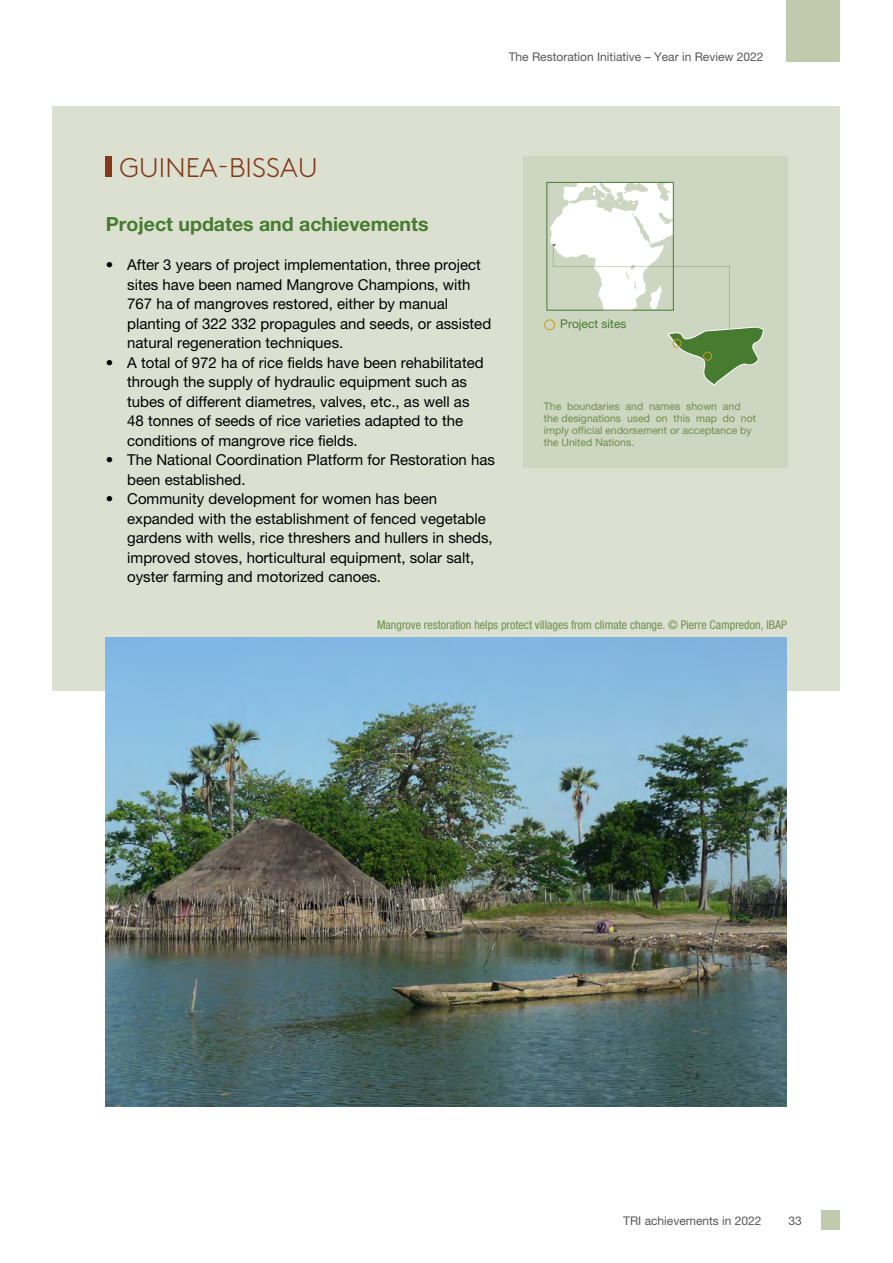
<style>
.page{position:relative;width:893px;height:1263px;background:#fff}
.page>*{position:absolute;margin:0;border:0;box-sizing:border-box;transform-origin:0 0}
.t1{font:300 27px "Brown";letter-spacing:.005em;color:#833818}
.t2{font:700 19.5px "Helvetica Neue LT Std";color:#467b30}
.t3{font:15px/19.5px "Helvetica Neue LT Std";color:#000}
.t4{font:condensed 12px "Helvetica Neue LT Std";color:#6e8f4d}
.t5{font:12px "Helvetica Neue LT Std";color:#575756}
.t6{font:12px "Helvetica Neue LT Std";color:#467b30}
.t7{font:10.5px/12px "Helvetica Neue LT Std";color:#6e8f4d}
.s1{font-family:"Helvetica Neue"}
</style>
<div class="page">
<div style="left:52px;top:106px;width:788px;height:584px;background:#dce0d0"></div>
<div style="left:523px;top:156px;width:265px;height:312px;background:#cdd6c0"></div>
<div style="left:106px;top:156px;width:6px;height:21px;background:#833818"></div>
<img style="left:106px;top:637px;width:681px;height:470px">
<svg style="left:550px;top:182px;width:214px;height:204px"></svg>
<div style="left:544px;top:319px;width:11px;height:11px;border:1px solid #d09a1d;border-radius:50%"></div>
<div style="left:821px;top:1211px;width:19px;height:19px;background:#c1caad"></div>
<div style="left:787px;top:0;width:53px;height:62px;background:#c1caad"></div>
<h1 class="t1" style="left:119px;top:147px;width:200px">GUINEA-BISSAU</h1>
<p class="t5" style="left:509px;top:50px;width:256px">The Restoration Initiative – Year in Review 2022</p>
<h2 class="t2" style="left:106px;top:212px;width:324px">Project updates and achievements</h2>
<p class="t3" style="left:127px;top:255px;width:365px;text-indent:-21px"><span class="s1">•</span> After 3 years of project implementation, three project sites have been named Mangrove Champions, with 767 ha of mangroves restored, either by manual planting of 322 332 propagules and seeds, or assisted natural regeneration techniques.</p>
<p class="t3" style="left:127px;top:352px;width:358px;text-indent:-21px"><span class="s1">•</span> A total of 972 ha of rice fields have been rehabilitated through the supply of hydraulic equipment such as tubes of different diametres, valves, etc., as well as 48 tonnes of seeds of rice varieties adapted to the conditions of mangrove rice fields.</p>
<p class="t3" style="left:127px;top:450px;width:369px;text-indent:-21px"><span class="s1">•</span> The National Coordination Platform for Restoration has been established.</p>
<p class="t3" style="left:127px;top:489px;width:367px;text-indent:-21px"><span class="s1">•</span> Community development for women has been expanded with the establishment of fenced vegetable gardens with wells, rice threshers and hullers in sheds, improved stoves, horticultural equipment, solar salt, oyster farming and motorized canoes.</p>
<p class="t4" style="left:377px;top:618px;width:411px">Mangrove restoration helps protect villages from climate change. © Pierre Campredon, IBAP</p>
<p class="t6" style="left:560px;top:317px;width:68px">Project sites</p>
<p class="t7" style="left:544px;top:400px;width:214px">The boundaries and names shown and the designations used on this map do not imply official endorsement or acceptance by the United Nations.</p>
<p class="t5" style="left:623px;top:1213px;width:140px">TRI achievements in 2022</p>
<p class="t5" style="left:788px;top:1213px;width:15px">33</p>
</div>
